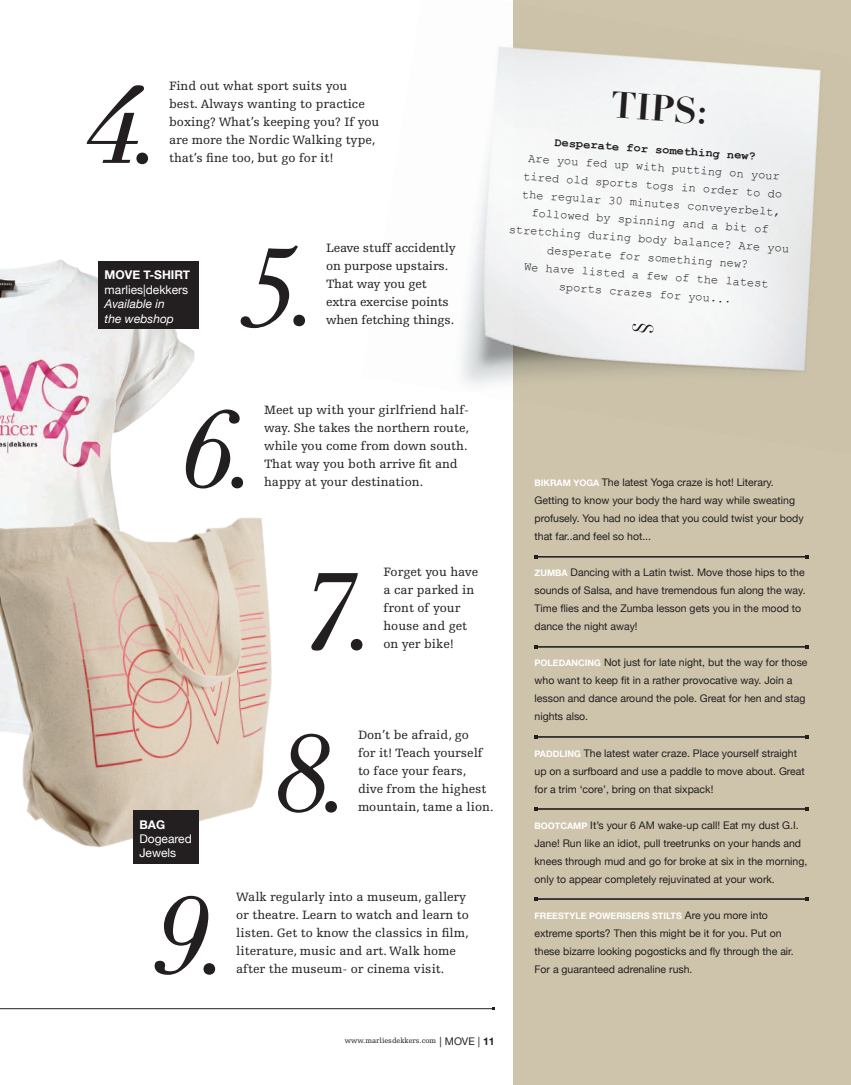
<style>
.page{position:relative;width:851px;height:1085px;background:#fff}
.page>*{position:absolute;margin:0;border:0;box-sizing:border-box;transform-origin:0 0}
.t1{font:italic 108px "Didot";color:#231f20}
.broodtekst{font:700 36px "Didot";color:#231f20}
.broodtekst-2{font:12.75px/18px "Egyptienne F";color:#231f20}
.broodtekst-3{font:12px/18px "Courier New";color:#231f20;text-align:center}
.broodtekst-4{font:12px/14.4px "Helvetica Neue";color:#fff}
.broodtekst-5{font:700 12px "Courier New";color:#231f20}
.broodtekst-6{font:italic 12px/14.4px "Helvetica Neue";color:#fff}
.broodtekst-7{font:700 12px "Helvetica Neue";color:#fff}
.broodtekst-8{font:10.5px/18px "Helvetica Neue";color:#231f20}
.broodtekst-9{font:700 9px "Helvetica Neue";color:#fff}
.broodtekst-10{font:7.5px "Egyptienne F";color:#231f20}
.s1{font-family:"Helvetica Neue";font-size:10.5px}
.s2{font-family:"Helvetica Neue";font-weight:700;font-size:10.5px}
.s3{font-weight:700;font-size:9px;color:#fff}
.s4{font-weight:400;font-size:10.5px;color:#231f20}
</style>
<div class="page">
<div style="left:513px;top:0;width:337px;height:1084px;background:#cec4ab"></div>
<img style="left:461px;top:46px;width:360px;height:340px">
<svg style="left:632px;top:324px;width:21px;height:9px"></svg>
<img style="left:0;top:259px;width:195px;height:230px">
<svg style="left:185px;top:408px;width:59px;height:81px"></svg>
<svg style="left:311px;top:573px;width:52px;height:78px"></svg>
<svg style="left:154px;top:895px;width:62px;height:80px"></svg>
<svg style="left:301px;top:733px;width:36px;height:80px"></svg>
<svg style="left:86px;top:85px;width:63px;height:80px"></svg>
<svg style="left:240px;top:245px;width:65px;height:84px"></svg>
<div style="left:98px;top:261px;width:101px;height:68px;background:#231f20"></div>
<hr style="left:536px;top:556px;width:270px;height:1px;background:#231f20">
<hr style="left:536px;top:646px;width:270px;height:1px;background:#231f20">
<hr style="left:536px;top:736px;width:270px;height:1px;background:#231f20">
<hr style="left:536px;top:808px;width:270px;height:1px;background:#231f20">
<hr style="left:536px;top:898px;width:270px;height:1px;background:#231f20">
<img style="left:0;top:489px;width:301px;height:375px">
<div style="left:133px;top:810px;width:66px;height:53px;background:#231f20"></div>
<hr style="left:0;top:1008px;width:493px;height:1px;background:#231f20">
<p class="t1" style="left:90px;top:58px;width:78px">4.</p>
<p class="broodtekst-2" style="left:169px;top:77px;width:212px">Find out what sport suits you best. Always wanting to practice boxing? What’s keeping you? If you are more the Nordic Walking type, that’s fine too, but go for it!</p>
<p class="broodtekst-7" style="left:105px;top:267px;width:87px">MOVE T-SHIRT</p>
<p class="broodtekst-4" style="left:105px;top:282px;width:85px">marlies|dekkers</p>
<p class="broodtekst-6" style="left:105px;top:296px;width:71px">Available in the webshop</p>
<p class="t1" style="left:247px;top:220px;width:78px">5.</p>
<p class="broodtekst-2" style="left:326px;top:239px;width:131px">Leave stuff accidently on purpose upstairs.<br>That way you get extra exercise points when fetching things.</p>
<p class="broodtekst" style="left:612px;top:82px;width:98px;rotate:4deg">TIPS:</p>
<p class="broodtekst-5" style="left:555px;top:134px;width:203px;rotate:4deg">Desperate for something new?</p>
<p class="broodtekst-3" style="left:514px;top:148px;width:282px;rotate:4deg">Are you fed up with putting on your tired old sports togs in order to do the regular 30 minutes conveyerbelt, followed by spinning and a bit of stretching during body balance? Are you desperate for something new?<br>We have listed a few of the latest sports crazes for you...</p>
<p class="t1" style="left:185px;top:382px;width:78px">6.</p>
<p class="broodtekst-2" style="left:264px;top:401px;width:206px">Meet up with your girlfriend half&shy;way. She takes the northern route, while you come from down south.<br>That way you both arrive fit and happy at your destination.</p>
<p class="t1" style="left:304px;top:544px;width:78px">7.</p>
<p class="broodtekst-2" style="left:383px;top:563px;width:96px">Forget you have a car parked in front of your house and get on yer bike!</p>
<p class="broodtekst-7" style="left:139px;top:816px;width:27px">BAG</p>
<p class="broodtekst-4" style="left:139px;top:831px;width:54px">Dogeared<br>Jewels</p>
<p class="t1" style="left:279px;top:706px;width:78px">8.</p>
<p class="broodtekst-2" style="left:358px;top:725px;width:137px">Don’t be afraid, go<br>for it! Teach yourself to face your fears, dive from the highest mountain, tame a lion.</p>
<p class="t1" style="left:157px;top:868px;width:78px">9.</p>
<p class="broodtekst-2" style="left:236px;top:887px;width:234px">Walk regularly into a museum, gallery or theatre. Learn to watch and learn to listen. Get to know the classics in film, literature, music and art. Walk home after the museum- or cinema visit.</p>
<p class="broodtekst-10" style="left:345px;top:1036px;width:151px">www.marliesdekkers.com <span class="s1">| MOVE |</span> <span class="s2">11</span></p>
<p class="broodtekst-8" style="left:534px;top:473px;width:270px"><span class="s3">BIKRAM YOGA</span> The latest Yoga craze is hot! Literary.<br>Getting to know your body the hard way while sweating profusely. You had no idea that you could twist your body that far..and feel so hot...</p>
<p class="broodtekst-8" style="left:534px;top:563px;width:272px"><span class="s3">ZUMBA</span> Dancing with a Latin twist. Move those hips to the sounds of Salsa, and have tremendous fun along the way.<br>Time flies and the Zumba lesson gets you in the mood to dance the night away!</p>
<p class="broodtekst-8" style="left:534px;top:653px;width:274px"><span class="s3">POLEDANCING</span> Not just for late night, but the way for those who want to keep fit in a rather provocative way. Join a lesson and dance around the pole. Great for hen and stag nights also.</p>
<p class="broodtekst-8" style="left:534px;top:743px;width:272px"><span class="s3">PADDLING</span> The latest water craze. Place yourself straight up on a surfboard and use a paddle to move about. Great for a trim ‘core’, bring on that sixpack!</p>
<p class="broodtekst-8" style="left:534px;top:815px;width:274px"><span class="s3">BOOTCAMP</span> It’s your 6 AM wake-up call! Eat my dust G.I.<br>Jane! Run like an idiot, pull treetrunks on your hands and knees through mud and go for broke at six in the morning, only to appear completely rejuvinated at your work.</p>
<p class="broodtekst-9" style="left:534px;top:909px;width:235px">FREESTYLE POWERISERS STILTS <span class="s4">Are you more into</span></p>
<p class="broodtekst-8" style="left:534px;top:923px;width:261px">extreme sports? Then this might be it for you. Put on these bizarre looking pogosticks and fly through the air.<br>For a guaranteed adrenaline rush.</p>
</div>
